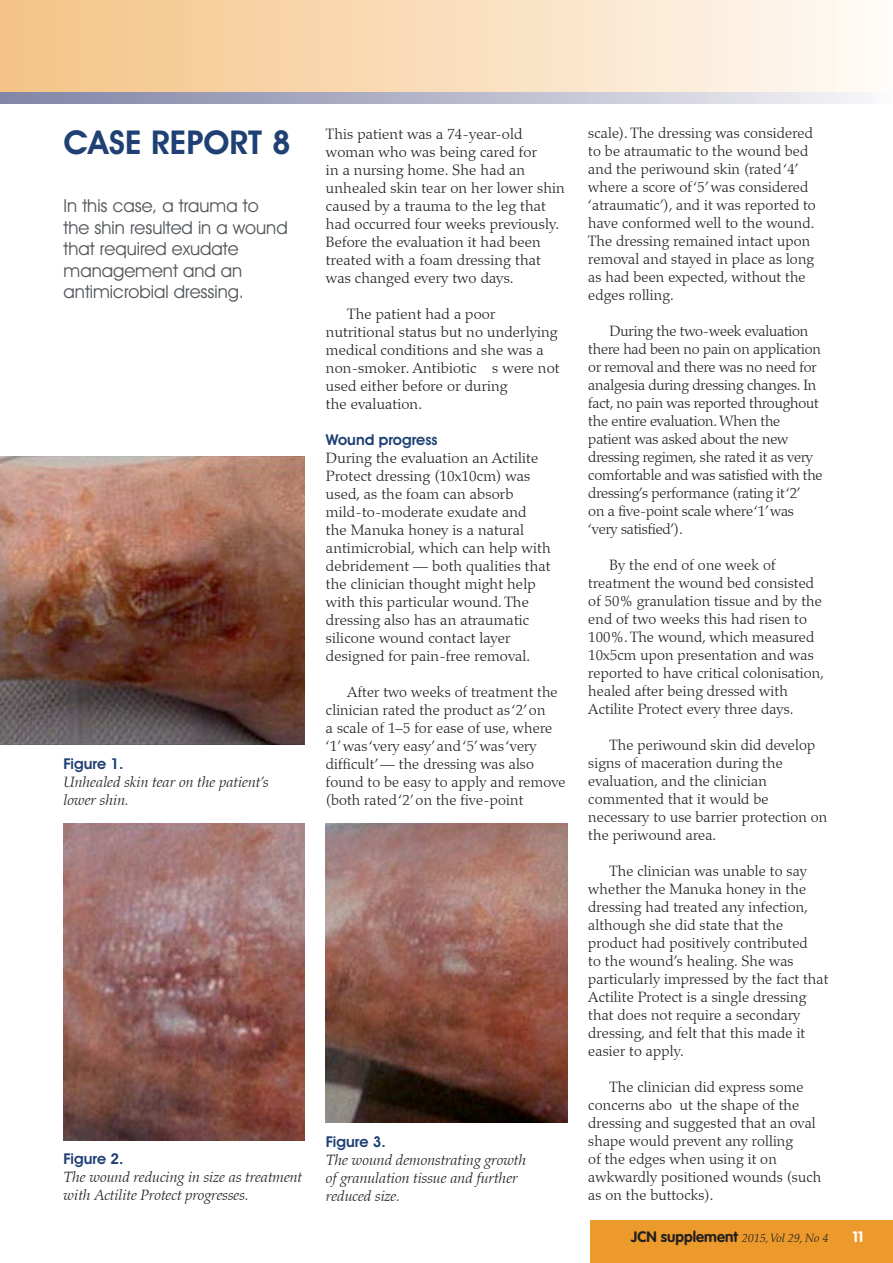
<style>
.page{position:relative;width:893px;height:1263px;background:#fff}
.page>*{position:absolute;margin:0;border:0;box-sizing:border-box;transform-origin:0 0}
.t1{font:600 33px "Avant Garde IT Cby BT";color:#1f4074}
.t2{font:18px/21.6px "Avant Garde IT Cby BT";color:#53575b}
.t3{font:300 15px/18px "Palatino";letter-spacing:.01em;color:#231f20}
.t4{font:300 15px/18px "Palatino";letter-spacing:-.01em;color:#231f20}
.t5{font:italic 300 15px/18px "Palatino";color:#231f20}
.t6{font:600 15px "Avant Garde IT Cby BT";color:#1f4074}
.t7{font:700 15px "VAG Rounded";color:#fff}
.t8{font:italic 300 12px "Palatino";color:#231f20}
.s1{font-family:"VAG Rounded";font-weight:700;font-style:normal;font-size:15px}
</style>
<div class="page">
<img style="left:326px;top:823px;width:241px;height:299px">
<img style="left:0;top:456px;width:305px;height:289px">
<img style="left:64px;top:823px;width:241px;height:317px">
<div style="left:0;top:0;width:892px;height:93px;background:linear-gradient(to right,#f5c283,#fffbf6)"></div>
<svg style="left:0;top:93px;width:864px;height:10px;background:#b7b7cb"></svg>
<div style="left:590px;top:1220px;width:302px;height:43px;background:#ec9a2b"></div>
<h1 class="t1" style="left:64px;top:130px;width:229px">CASE REPORT 8</h1>
<p class="t2" style="left:64px;top:196px;width:225px">In this case, a trauma to the shin resulted in a wound that required exudate management and an antimicrobial dressing.</p>
<p class="t6" style="left:64px;top:758px;width:61px">Figure 1.</p>
<p class="t5" style="left:64px;top:775px;width:207px">Unhealed skin tear on the patient’s lower shin.</p>
<p class="t6" style="left:64px;top:1154px;width:61px">Figure 2.</p>
<p class="t5" style="left:64px;top:1170px;width:240px">The wound reducing in size as treatment with Actilite Protect progresses.</p>
<p class="t3" style="left:326px;top:126px;width:240px">This patient was a 74-year-old woman who was being cared for<br>in a nursing home. She had an unhealed skin tear on her lower shin caused by a trauma to the leg that had occurred four weeks previously.<br>Before the evaluation it had been treated with a foam dressing that was changed every two days.</p>
<p class="t3" style="left:326px;top:306px;width:235px;text-indent:21px">The patient had a poor nutritional status but no underlying medical conditions and she was a non-smoker. Antibiotic s were not used either before or during<br>the evaluation.</p>
<p class="t6" style="left:326px;top:434px;width:113px">Wound progress</p>
<p class="t3" style="left:326px;top:450px;width:226px">During the evaluation an Actilite<br>Protect dressing (10x10cm) was used, as the foam can absorb mild-to-moderate exudate and the Manuka honey is a natural antimicrobial, which can help with debridement — both qualities that the clinician thought might help with this particular wound. The dressing also has an atraumatic silicone wound contact layer designed for pain-free removal.</p>
<p class="t3" style="left:326px;top:684px;width:241px;text-indent:21px">After two weeks of treatment the clinician rated the product as ‘2’ on<br>a scale of 1–5 for ease of use, where ‘1’ was ‘very easy’ and ‘5’ was ‘very difficult’ — the dressing was also found to be easy to apply and remove (both rated ‘2’ on the five-point</p>
<p class="t6" style="left:326px;top:1136px;width:61px">Figure 3.</p>
<p class="t5" style="left:326px;top:1152px;width:202px">The wound demonstrating growth of granulation tissue and further reduced size.</p>
<p class="t3" style="left:588px;top:126px;width:229px">scale). The dressing was considered to be atraumatic to the wound bed and the periwound skin (rated ‘4’ where a score of ‘5’ was considered ‘atraumatic’), and it was reported to have conformed well to the wound.<br>The dressing remained intact upon removal and stayed in place as long as had been expected, without the edges rolling.</p>
<p class="t4" style="left:588px;top:324px;width:236px;text-indent:21px">During the two-week evaluation there had been no pain on application or removal and there was no need for analgesia during dressing changes. In fact, no pain was reported throughout the entire evaluation. When the patient was asked about the new dressing regimen, she rated it as very comfortable and was satisfied with the dressing’s performance (rating it ‘2’<br>on a five-point scale where ‘1’ was ‘very satisfied’).</p>
<p class="t3" style="left:588px;top:558px;width:237px;text-indent:21px">By the end of one week of treatment the wound bed consisted of 50% granulation tissue and by the end of two weeks this had risen to 100%. The wound, which measured 10x5cm upon presentation and was reported to have critical colonisation, healed after being dressed with Actilite Protect every three days.</p>
<p class="t3" style="left:588px;top:738px;width:240px;text-indent:21px">The periwound skin did develop signs of maceration during the evaluation, and the clinician commented that it would be necessary to use barrier protection on the periwound area.</p>
<p class="t3" style="left:588px;top:864px;width:241px;text-indent:21px">The clinician was unable to say whether the Manuka honey in the dressing had treated any infection, although she did state that the product had positively contributed<br>to the wound’s healing. She was particularly impressed by the fact that<br>Actilite Protect is a single dressing that does not require a secondary dressing, and felt that this made it easier to apply.</p>
<p class="t3" style="left:588px;top:1080px;width:234px;text-indent:21px">The clinician did express some concerns abo ut the shape of the dressing and suggested that an oval shape would prevent any rolling<br>of the edges when using it on awkwardly positioned wounds (such as on the buttocks).</p>
<p class="t8" style="left:631px;top:1233px;width:198px"><span class="s1">JCN supplement</span> 2015, Vol 29, No 4</p>
<p class="t7" style="left:852px;top:1230px;width:13px">11</p>
</div>
